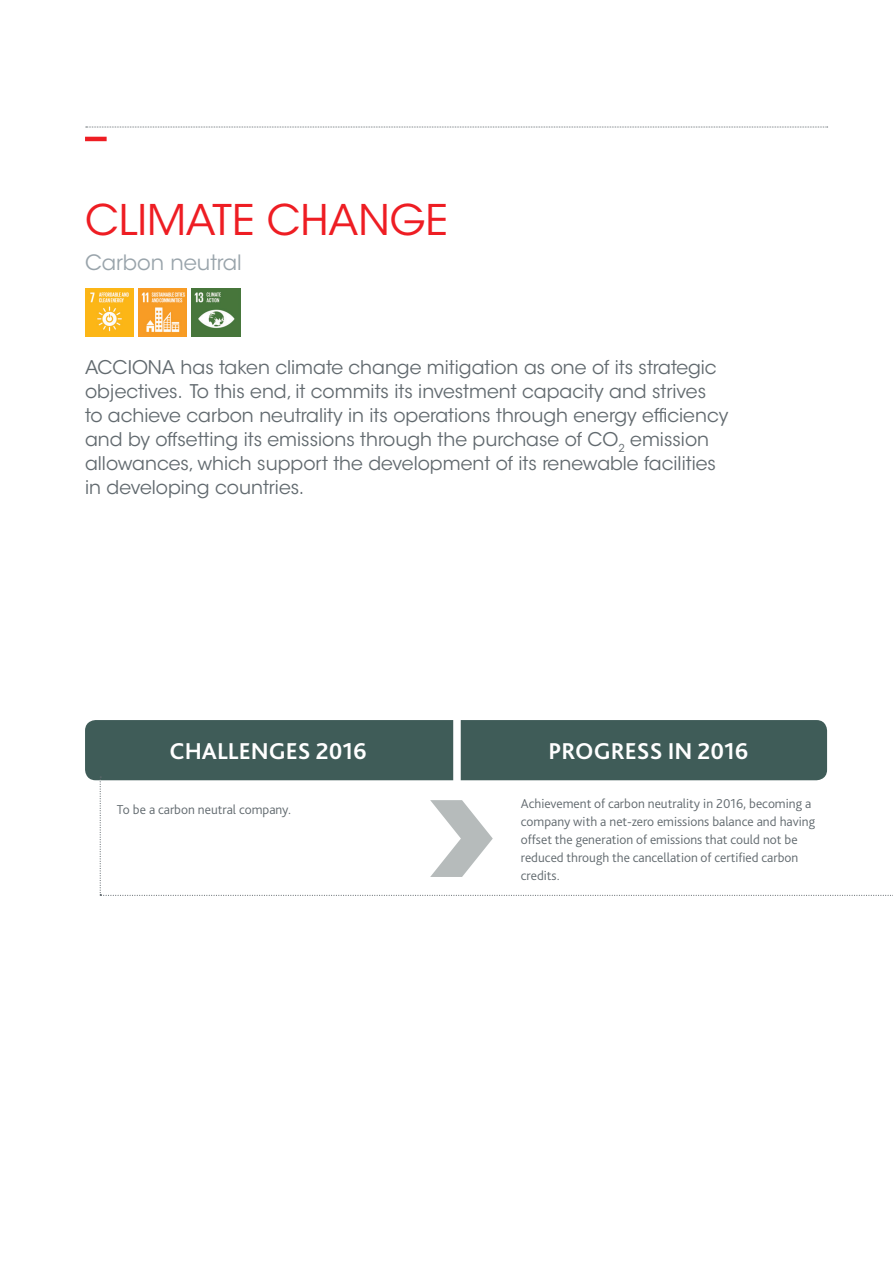
<style>
.page{position:relative;width:893px;height:1263px;background:#fff}
.page>*{position:absolute;margin:0;border:0;box-sizing:border-box;transform-origin:0 0}
.t1{font:42px "ITC Avant Garde Std";letter-spacing:.015em;color:#ee1d23}
.t2{font:700 24px "Bliss Pro";color:#fff}
.t3{font:21px "ITC Avant Garde Std";color:#99a4ab}
.t4{font:18.75px/24px "ITC Avant Garde Std";color:#626a6f}
.t5{font:300 13.5px/18px "Bliss Pro";color:#626a6f}
</style>
<div class="page">
<hr style="left:85px;top:137px;width:22px;height:4px;background:#ee1d23">
<svg style="left:86px;top:127px;width:742px;height:1px"></svg>
<div style="left:85px;top:720px;width:742px;height:60px;background:#3f5c58;border-radius:11px"></div>
<div style="left:453px;top:719px;width:8px;height:76px;background:#fff"></div>
<svg style="left:100px;top:776px;width:793px;height:120px"></svg>
<img style="left:85px;top:288px;width:48px;height:48px">
<img style="left:138px;top:288px;width:49px;height:48px">
<img style="left:192px;top:288px;width:48px;height:48px">
<h1 class="t1" style="left:213px;top:194px;width:237px">te change</h1>
<p class="t3" style="left:85px;top:250px;width:158px">Carbon neutral</p>
<h1 class="t1" style="left:85px;top:194px;width:27px">clima</h1>
<p class="t4" style="left:85px;top:355px;width:645px">ACCIONA has taken climate change mitigation as one of its strategic objectives. To this end, it commits its investment capacity and strives<br>to achieve carbon neutrality in its operations through energy efficiency and by offsetting its emissions through the purchase of CO<sub>2</sub> emission allowances, which support the development of its renewable facilities in developing countries.</p>
<p class="t2" style="left:170px;top:736px;width:198px">CHALLENGES 2016</p>
<p class="t2" style="left:548px;top:736px;width:201px">PROGRESS IN 2016</p>
<p class="t5" style="left:117px;top:800px;width:176px">To be a carbon neutral company.</p>
<p class="t5" style="left:521px;top:794px;width:296px">Achievement of carbon neutrality in 2016, becoming a company with a net-zero emissions balance and having offset the generation of emissions that could not be reduced through the cancellation of certified carbon credits.</p>
</div>
